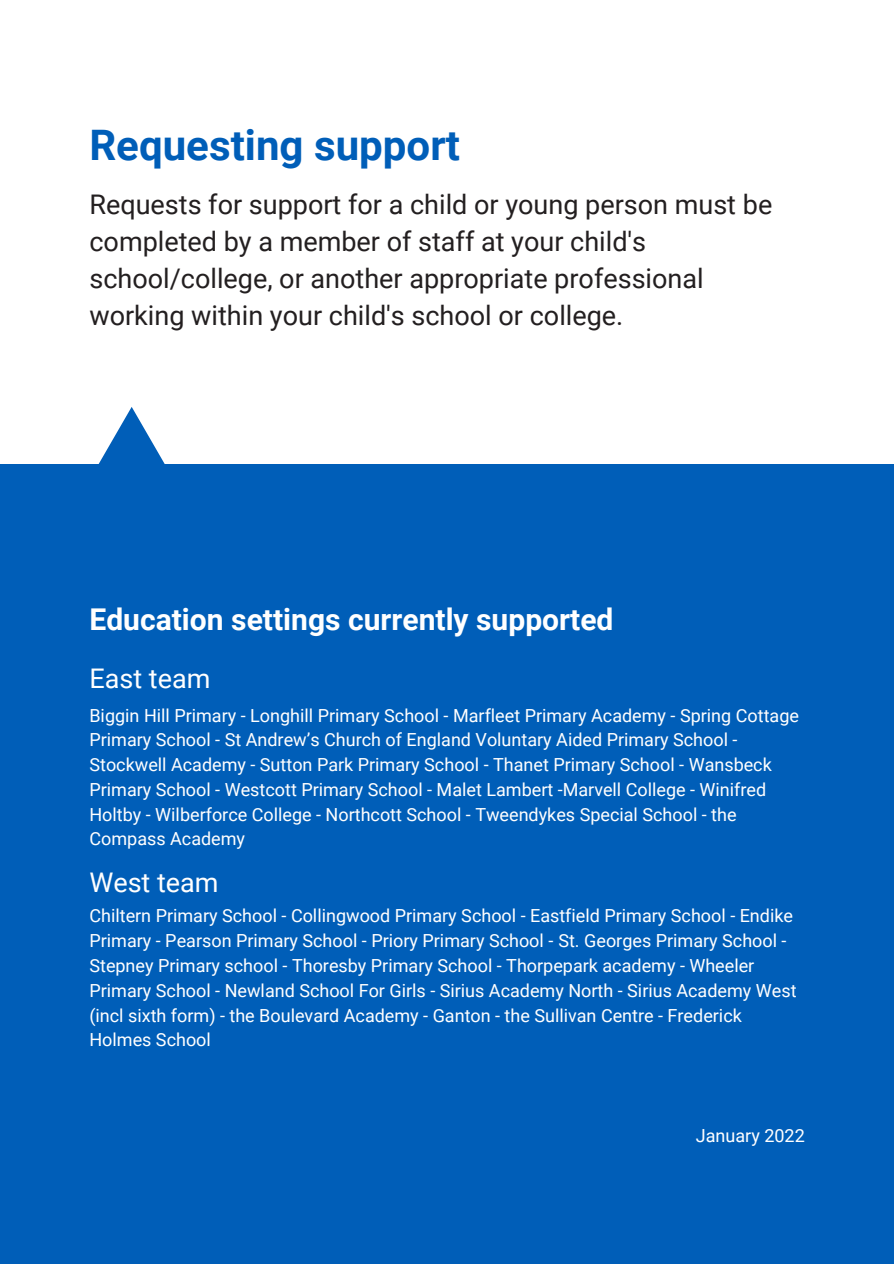
<style>
.page{position:relative;width:894px;height:1264px;background:#fff}
.page>*{position:absolute;margin:0;border:0;box-sizing:border-box;transform-origin:0 0}
.t1{font:700 42px "Roboto";color:#005eb8}
.t2{font:700 30px "Roboto";color:#fff}
.t3{font:27px/37.2px "Roboto";color:#231f20}
.t4{font:27px "Roboto";color:#fff}
.t5{font:18px/24.8px "Roboto";color:#fff}
</style>
<div class="page">
<svg style="left:99px;top:407px;width:65px;height:56px"></svg>
<div style="left:0;top:463px;width:893px;height:800px;background:#005eb8"></div>
<p class="t1" style="left:89px;top:121px;width:372px">Requesting support</p>
<p class="t3" style="left:89px;top:186px;width:684px">Requests for support for a child or young person must be completed by a member of staff at your child's school/college, or another appropriate professional working within your child's school or college.</p>
<p class="t2" style="left:89px;top:602px;width:525px">Education settings currently supported</p>
<p class="t4" style="left:89px;top:662px;width:122px">East team</p>
<p class="t5" style="left:89px;top:703px;width:710px">Biggin Hill Primary - Longhill Primary School - Marfleet Primary Academy - Spring Cottage Primary School - St Andrew’s Church of England Voluntary Aided Primary School - Stockwell Academy - Sutton Park Primary School - Thanet Primary School - Wansbeck Primary School - Westcott Primary School - Malet Lambert -Marvell College - Winifred Holtby - Wilberforce College - Northcott School - Tweendykes Special School - the Compass Academy</p>
<p class="t4" style="left:89px;top:867px;width:131px">West team</p>
<p class="t5" style="left:89px;top:903px;width:708px">Chiltern Primary School - Collingwood Primary School - Eastfield Primary School - Endike Primary - Pearson Primary School - Priory Primary School - St. Georges Primary School - Stepney Primary school - Thoresby Primary School - Thorpepark academy - Wheeler Primary School - Newland School For Girls - Sirius Academy North - Sirius Academy West (incl sixth form) - the Boulevard Academy - Ganton - the Sullivan Centre - Frederick Holmes School</p>
<p class="t5" style="left:695px;top:1123px;width:110px">January 2022</p>
</div>
